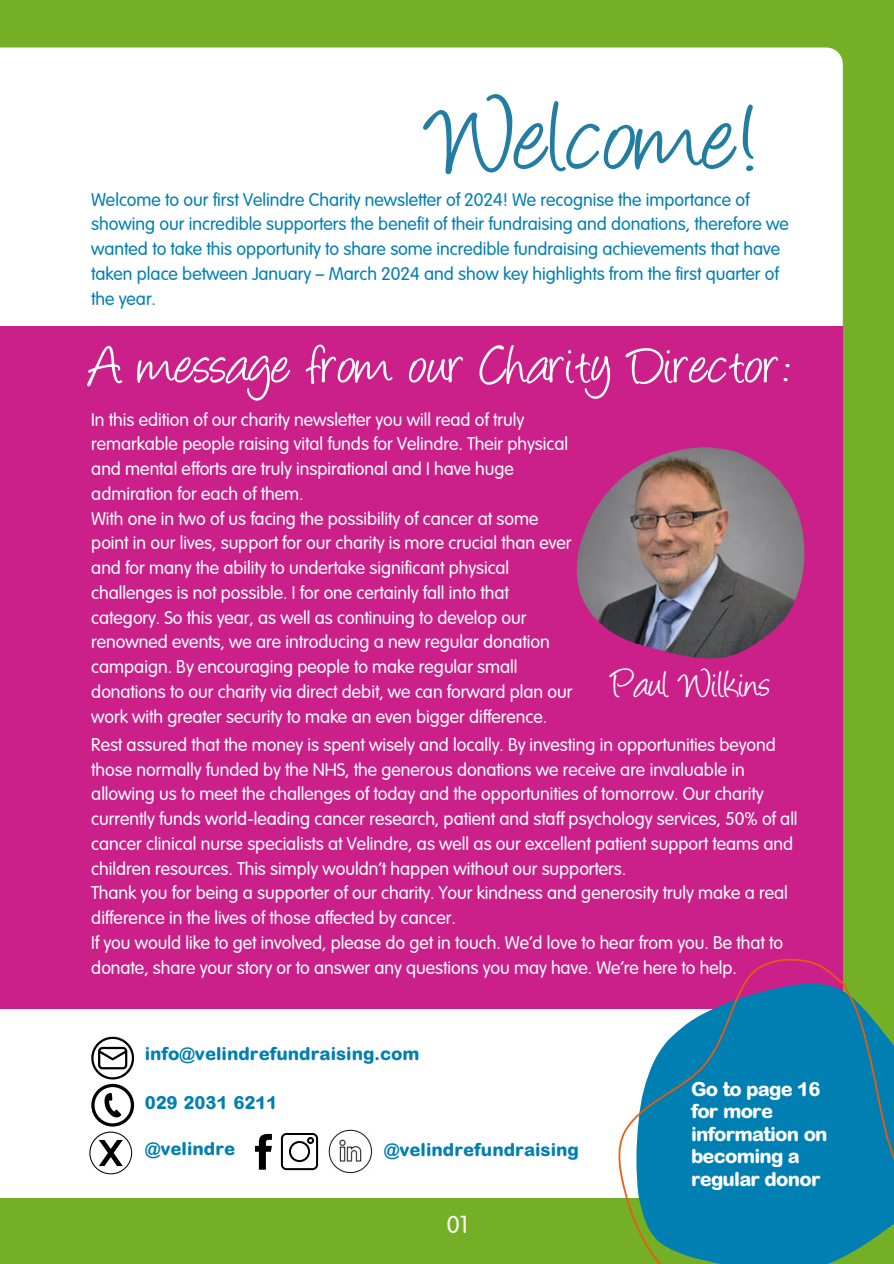
<style>
.page{position:relative;width:894px;height:1264px;background:#fff}
.page>*{position:absolute;margin:0;border:0;box-sizing:border-box;transform-origin:0 0}
.t1{font:114px "Angelina";color:#227da2}
.t2{font:63px "Angelina";color:#fff}
.t3{font:42px "Angelina";color:#fff}
.t4{font:24px "Arial Rounded";color:#fff}
.t5{font:800 19.5px/22.5px "Arial Rounded MT Std";letter-spacing:-.04em;color:#fff}
.t6{font:18px/24.8px "Arial Rounded";color:#fff}
.t7{font:18px/24.8px "Arial Rounded";color:#007fb2}
.t8{font:800 18px "Arial Rounded MT Std";color:#007fb2}
</style>
<div class="page">
<div style="left:0;top:0;width:893px;height:1263px;background:#74af26"></div>
<div style="left:0;top:47px;width:842px;height:1151px;background:#fff"></div>
<div style="left:0;top:326px;width:842px;height:683px;background:#cb2089"></div>
<img style="left:576px;top:447px;width:228px;height:211px">
<svg style="left:613px;top:956px;width:280px;height:307px;fill:#007fb2"></svg>
<svg style="left:89px;top:1036px;width:45px;height:138px;background:#c0c0c0"></svg>
<svg style="left:255px;top:1133px;width:17px;height:36px"></svg>
<svg style="left:281px;top:1132px;width:37px;height:38px"></svg>
<img style="left:327px;top:1128px;width:46px;height:46px">
<p class="t1" style="left:431px;top:90px;width:331px">Welcome!</p>
<h3 class="t7" style="left:91px;top:188px;width:698px">Welcome to our first Velindre Charity newsletter of 2024! We recognise the importance of showing our incredible supporters the benefit of their fundraising and donations, therefore we wanted to take this opportunity to share some incredible fundraising achievements that have taken place between January – March 2024 and show key highlights from the first quarter of the year.</h3>
<p class="t2" style="left:89px;top:339px;width:701px">A message from our Charity Director:</p>
<p class="t6" style="left:91px;top:408px;width:478px">In this edition of our charity newsletter you will read of truly remarkable people raising vital funds for Velindre. Their physical and mental efforts are truly inspirational and I have huge admiration for each of them.</p>
<h2 class="t6" style="left:91px;top:507px;width:482px">With one in two of us facing the possibility of cancer at some point in our lives, support for our charity is more crucial than ever and for many the ability to undertake significant physical challenges is not possible. I for one certainly fall into that category. So this year, as well as continuing to develop our renowned events, we are introducing a new regular donation campaign. By encouraging people to make regular small donations to our charity via direct debit, we can forward plan our work with greater security to make an even bigger difference.</h2>
<p class="t3" style="left:611px;top:667px;width:160px">Paul Wilkins</p>
<h4 class="t6" style="left:91px;top:733px;width:707px">Rest assured that the money is spent wisely and locally. By investing in opportunities beyond those normally funded by the NHS, the generous donations we receive are invaluable in allowing us to meet the challenges of today and the opportunities of tomorrow. Our charity currently funds world-leading cancer research, patient and staff psychology services, 50% of all cancer clinical nurse specialists at Velindre, as well as our excellent patient support teams and children resources. This simply wouldn’t happen without our supporters.</h4>
<p class="t6" style="left:91px;top:882px;width:698px">Thank you for being a supporter of our charity. Your kindness and generosity truly make a real difference in the lives of those affected by cancer.</p>
<p class="t6" style="left:91px;top:931px;width:693px">If you would like to get involved, please do get in touch. We’d love to hear from you. Be that to donate, share your story or to answer any questions you may have. We’re here to help.</p>
<p class="t8" style="left:145px;top:1046px;width:276px">info@velindrefundraising.com</p>
<p class="t8" style="left:145px;top:1096px;width:134px">029 2031 6211</p>
<h4 class="t8" style="left:384px;top:1142px;width:196px">@velindrefundraising</h4>
<p class="t8" style="left:145px;top:1141px;width:92px">@velindre</p>
<p class="t4" style="left:446px;top:1213px;width:23px">01</p>
<p class="t5" style="left:690px;top:1079px;width:138px">Go to page 16 for more information on becoming a regular donor</p>
</div>
